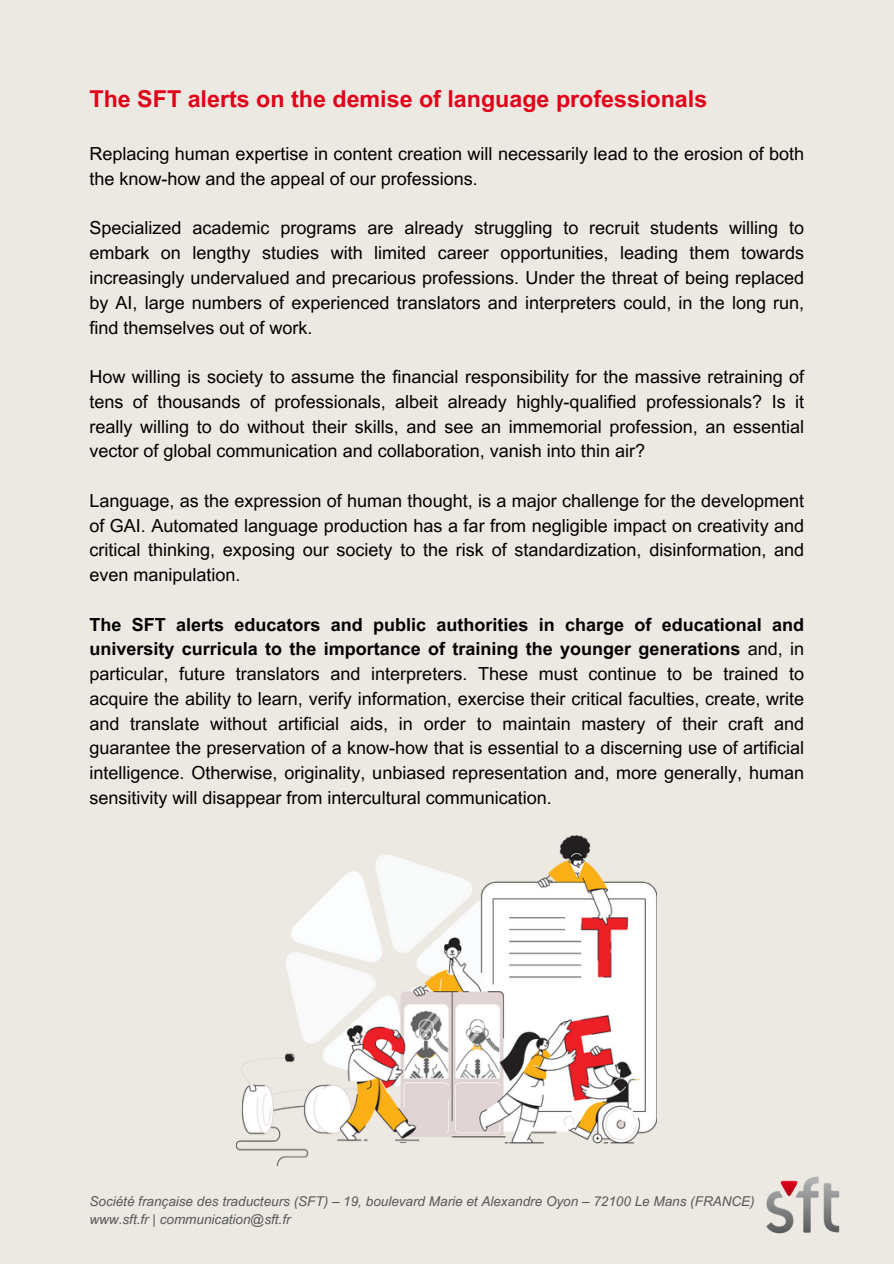
<style>
.page{position:relative;width:894px;height:1264px;background:#fff}
.page>*{position:absolute;margin:0;border:0;box-sizing:border-box;transform-origin:0 0}
.t1{font:700 23.25px "Arial MT Pro";color:#e20019}
.t2{font:18px/24.8px "Arial MT Pro";color:#000;text-align:justify}
.t3{font:italic 13.5px "Arial MT Pro";color:#57585a}
.s1{font-weight:700}
</style>
<div class="page">
<div style="left:0;top:0;width:893px;height:1263px;background:#ece8e2"></div>
<img style="left:766px;top:1176px;width:74px;height:58px">
<img style="left:237px;top:836px;width:419px;height:329px">
<h2 class="t1" style="left:89px;top:90px;width:619px">The SFT alerts on the demise of language professionals</h2>
<h2 class="t2" style="left:89px;top:144px;width:716px">Replacing human expertise in content creation will necessarily lead to the erosion of both the know-how and the appeal of our professions.</h2>
<h2 class="t2" style="left:89px;top:218px;width:716px">Specialized academic programs are already struggling to recruit students willing to embark on lengthy studies with limited career opportunities, leading them towards increasingly undervalued and precarious professions. Under the threat of being replaced by AI, large numbers of experienced translators and interpreters could, in the long run, find themselves out of work.</h2>
<p class="t2" style="left:89px;top:366px;width:716px">How willing is society to assume the financial responsibility for the massive retraining of tens of thousands of professionals, albeit already highly-qualified professionals? Is it really willing to do without their skills, and see an immemorial profession, an essential vector of global communication and collaboration, vanish into thin air?</p>
<p class="t2" style="left:89px;top:490px;width:716px">Language, as the expression of human thought, is a major challenge for the development of GAI. Automated language production has a far from negligible impact on creativity and critical thinking, exposing our society to the risk of standardization, disinformation, and even manipulation.</p>
<p class="t2" style="left:89px;top:614px;width:716px"><span class="s1">The SFT alerts educators and public authorities in charge of educational and university curricula to the importance of training the younger generations</span> and, in particular, future translators and interpreters. These must continue to be trained to acquire the ability to learn, verify information, exercise their critical faculties, create, write and translate without artificial aids, in order to maintain mastery of their craft and guarantee the preservation of a know-how that is essential to a discerning use of artificial intelligence. Otherwise, originality, unbiased representation and, more generally, human sensitivity will disappear from intercultural communication.</p>
<h2 class="t3" style="left:89px;top:1196px;width:666px">Société française des traducteurs (SFT) – 19, boulevard Marie et Alexandre Oyon – 72100 Le Mans (FRANCE)</h2>
<h2 class="t3" style="left:89px;top:1214px;width:203px">www.sft.fr | communication@sft.fr</h2>
</div>
